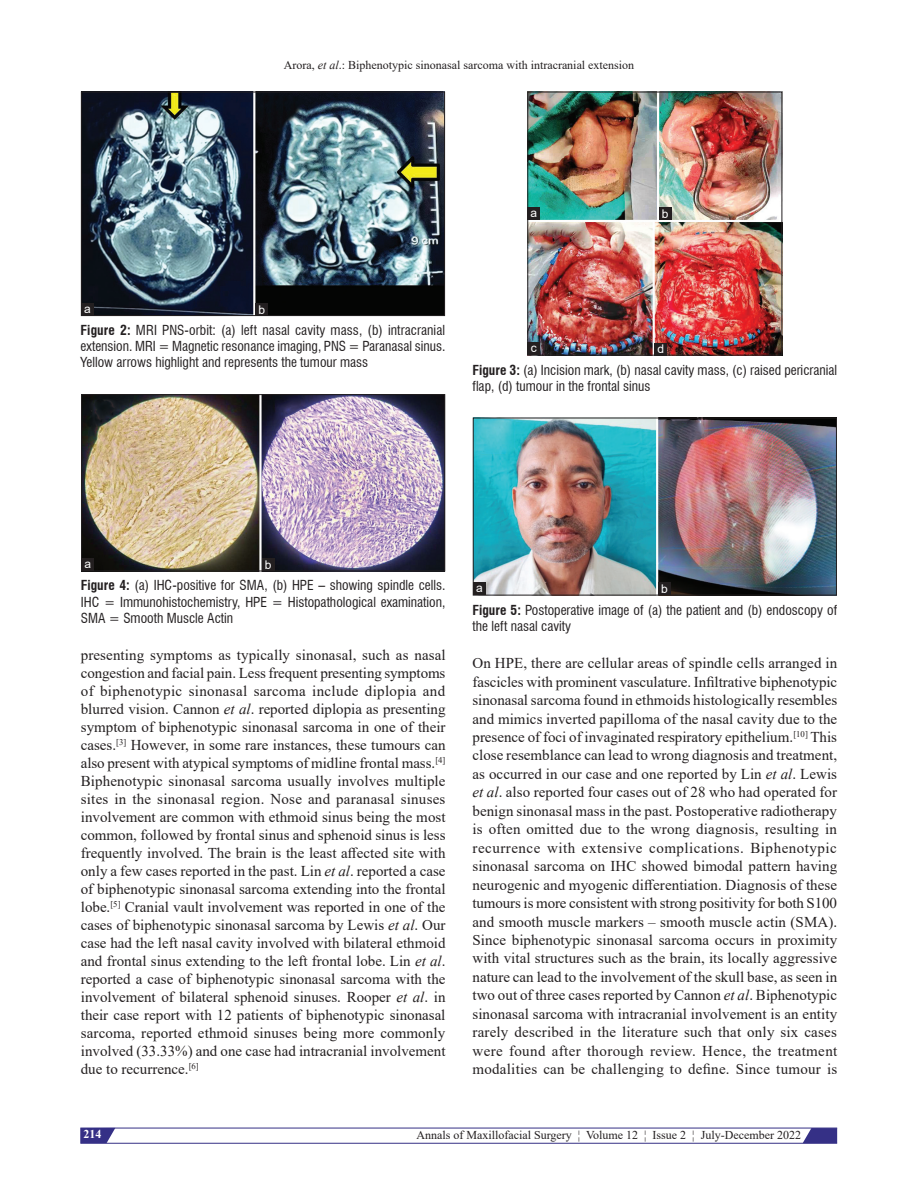
<style>
.page{position:relative;width:918px;height:1188px;background:#fff}
.page>*{position:absolute;margin:0;border:0;box-sizing:border-box;transform-origin:0 0}
.TX{font:15px/18px "Times New Roman";letter-spacing:.01em;color:#231f20;text-align:justify}
.FGC{font:condensed 13.5px/16.2px "Swiss 721 BT";color:#231f20;text-align:justify}
.t1{font:12px "Times New Roman";color:#231f20}
.LABEL{font:12px "Arial";color:#fff}
.t2{font:700 12px "Times New Roman";color:#fff}
.s1{font-style:italic}
.s2{font-weight:700}
</style>
<div class="page">
<svg style="left:80px;top:1128px;width:758px;height:16px"></svg>
<img style="left:83px;top:94px;width:360px;height:220px">
<div style="left:81px;top:92px;width:364px;height:224px;border:1px solid #231f20"></div>
<div style="left:255px;top:303px;width:13px;height:13px;background:#231f20"></div>
<div style="left:81px;top:303px;width:13px;height:13px;background:#231f20"></div>
<img style="left:530px;top:94px;width:250px;height:259px">
<div style="left:528px;top:92px;width:254px;height:263px;border:1px solid #231f20"></div>
<div style="left:654px;top:343px;width:13px;height:12px;background:#231f20"></div>
<div style="left:528px;top:343px;width:12px;height:12px;background:#231f20"></div>
<div style="left:659px;top:207px;width:13px;height:13px;background:#231f20"></div>
<div style="left:527px;top:207px;width:13px;height:13px;background:#231f20"></div>
<img style="left:83px;top:396px;width:360px;height:173px">
<div style="left:81px;top:394px;width:364px;height:177px;border:1px solid #231f20"></div>
<div style="left:262px;top:558px;width:12px;height:13px;background:#231f20"></div>
<div style="left:81px;top:558px;width:13px;height:13px;background:#231f20"></div>
<img style="left:475px;top:420px;width:360px;height:173px">
<div style="left:473px;top:418px;width:364px;height:177px;border:1px solid #231f20"></div>
<div style="left:658px;top:583px;width:13px;height:12px;background:#231f20"></div>
<div style="left:473px;top:583px;width:13px;height:12px;background:#231f20"></div>
<p class="t1" style="left:284px;top:56px;width:352px">Arora, <span class="s1">et al</span>.: Biphenotypic sinonasal sarcoma with intracranial extension</p>
<p class="LABEL" style="left:531px;top:204px;width:8px">a</p>
<p class="LABEL" style="left:662px;top:205px;width:8px">b</p>
<p class="LABEL" style="left:84px;top:300px;width:8px">a</p>
<p class="LABEL" style="left:258px;top:301px;width:8px">b</p>
<p class="FGC" style="left:81px;top:322px;width:366px"><span class="s2">Figure 2:</span> MRI PNS‑orbit: (a) left nasal cavity mass, (b) intracranial extension. MRI = Magnetic resonance imaging, PNS = Paranasal sinus.<br>Yellow arrows highlight and represents the tumour mass</p>
<p class="LABEL" style="left:531px;top:340px;width:7px">c</p>
<p class="LABEL" style="left:657px;top:341px;width:8px">d</p>
<p class="FGC" style="left:472px;top:362px;width:366px"><span class="s2">Figure 3:</span> (a) Incision mark, (b) nasal cavity mass, (c) raised pericranial flap, (d) tumour in the frontal sinus</p>
<p class="LABEL" style="left:84px;top:556px;width:8px">a</p>
<p class="LABEL" style="left:265px;top:557px;width:8px">b</p>
<p class="FGC" style="left:81px;top:577px;width:366px"><span class="s2">Figure 4:</span> (a) IHC‑positive for SMA, (b) HPE – showing spindle cells.<br>IHC = Immunohistochemistry, HPE = Histopathological examination, SMA = Smooth Muscle Actin</p>
<p class="LABEL" style="left:476px;top:580px;width:8px">a</p>
<p class="LABEL" style="left:661px;top:581px;width:8px">b</p>
<p class="FGC" style="left:472px;top:602px;width:366px"><span class="s2">Figure 5:</span> Postoperative image of (a) the patient and (b) endoscopy of the left nasal cavity</p>
<p class="TX" style="left:81px;top:646px;width:366px">presenting symptoms as typically sinonasal, such as nasal congestion and facial pain. Less frequent presenting symptoms of biphenotypic sinonasal sarcoma include diplopia and blurred vision. Cannon <span class="s1">et al</span>. reported diplopia as presenting symptom of biphenotypic sinonasal sarcoma in one of their cases.<sup>[3]</sup> However, in some rare instances, these tumours can also present with atypical symptoms of midline frontal mass.<sup>[4] </sup>Biphenotypic sinonasal sarcoma usually involves multiple sites in the sinonasal region. Nose and paranasal sinuses involvement are common with ethmoid sinus being the most common, followed by frontal sinus and sphenoid sinus is less frequently involved. The brain is the least affected site with only a few cases reported in the past. Lin <span class="s1">et al</span>. reported a case of biphenotypic sinonasal sarcoma extending into the frontal lobe.<sup>[5]</sup> Cranial vault involvement was reported in one of the cases of biphenotypic sinonasal sarcoma by Lewis <span class="s1">et al</span>. Our case had the left nasal cavity involved with bilateral ethmoid and frontal sinus extending to the left frontal lobe. Lin <span class="s1">et al</span>. reported a case of biphenotypic sinonasal sarcoma with the involvement of bilateral sphenoid sinuses. Rooper <span class="s1">et al</span>. in their case report with 12 patients of biphenotypic sinonasal sarcoma, reported ethmoid sinuses being more commonly involved (33.33%) and one case had intracranial involvement due to recurrence.<sup>[6]</sup></p>
<p class="TX" style="left:472px;top:653px;width:366px;line-height:18.5px">On HPE, there are cellular areas of spindle cells arranged in fascicles with prominent vasculature. Infiltrative biphenotypic sinonasal sarcoma found in ethmoids histologically resembles and mimics inverted papilloma of the nasal cavity due to the presence of foci of invaginated respiratory epithelium.<sup>[10]</sup> This close resemblance can lead to wrong diagnosis and treatment, as occurred in our case and one reported by Lin <span class="s1">et al</span>. Lewis <span class="s1">et al</span>. also reported four cases out of 28 who had operated for benign sinonasal mass in the past. Postoperative radiotherapy is often omitted due to the wrong diagnosis, resulting in recurrence with extensive complications. Biphenotypic sinonasal sarcoma on IHC showed bimodal pattern having neurogenic and myogenic differentiation. Diagnosis of these tumours is more consistent with strong positivity for both S100 and smooth muscle markers – smooth muscle actin (SMA).<br>Since biphenotypic sinonasal sarcoma occurs in proximity with vital structures such as the brain, its locally aggressive nature can lead to the involvement of the skull base, as seen in two out of three cases reported by Cannon <span class="s1">et al</span>. Biphenotypic sinonasal sarcoma with intracranial involvement is an entity rarely described in the literature such that only six cases were found after thorough review. Hence, the treatment modalities can be challenging to define. Since tumour is</p>
<p class="t2" style="left:84px;top:1125px;width:19px">214</p>
<p class="t1" style="left:417px;top:1127px;width:386px">Annals of Maxillofacial Surgery ¦ Volume 12 ¦ Issue 2 ¦ July-December 2022</p>
</div>
